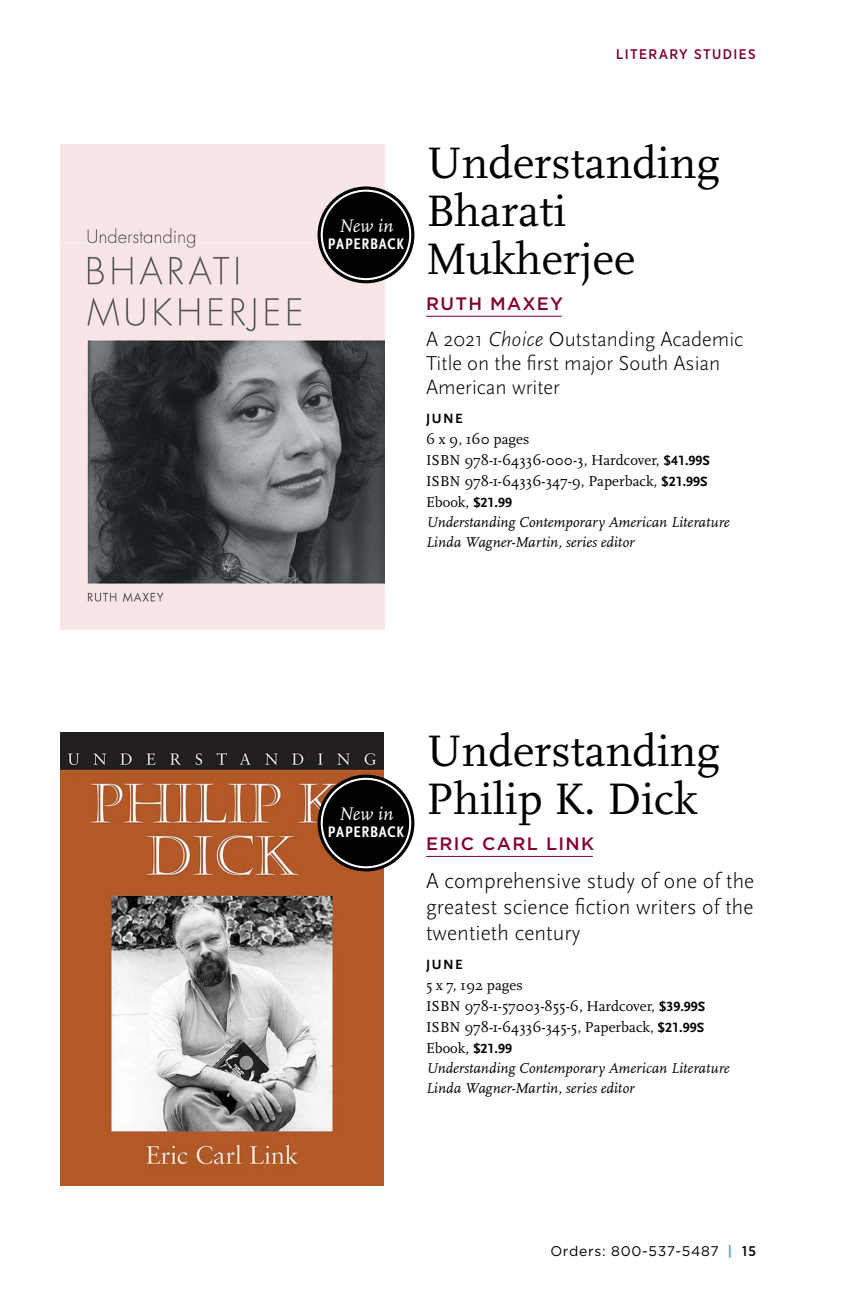
<style>
.page{position:relative;width:864px;height:1296px;background:#fff}
.page>*{position:absolute;margin:0;border:0;box-sizing:border-box;transform-origin:0 0}
.t1{font:46px/48px "Scala Pro";color:#000}
.t2{font:300 22px/26px "Scala Sans Pro";letter-spacing:.005em;color:#000;text-align:justify}
.t3{font:300 21px/24px "Scala Sans Pro";color:#000}
.t4{font:italic 19px "Scala Pro";color:#fff}
.t5{font:500 18px "Gotham";letter-spacing:.075em;color:#840029}
.t6{font:700 condensed 16px "Scala Sans Pro";letter-spacing:.05em;color:#fff}
.t7{font:15px/20.6px "Scala Pro";color:#000}
.t8{font:14px "Gotham";letter-spacing:.05em;color:#000}
.t9{font:500 14px "Gotham Narrow";letter-spacing:.1em;color:#840029}
.t10{font:700 14px "Scala Sans Pro";letter-spacing:.11em;color:#000}
.s1{font-style:italic}
.s2{font-family:"Scala Sans Figures";font-weight:700;font-size:14px}
.s3{font-family:"Scala Sans Pro";font-weight:700;font-size:14px}
.s4{font-family:"Gotham Narrow";font-weight:900;color:#66b1ba}
.s5{font-family:"Gotham Narrow";font-weight:500}
</style>
<div class="page">
<hr style="left:426px;top:316px;width:136px;height:1px;background:#840029">
<hr style="left:426px;top:856px;width:167px;height:1px;background:#840029">
<img style="left:60px;top:144px;width:324px;height:486px">
<div style="left:318px;top:186px;width:96px;height:97px;background:#000;border-radius:50%"></div>
<div style="left:321px;top:190px;width:90px;height:90px;border:2px solid #fff;border-radius:50%"></div>
<img style="left:60px;top:732px;width:324px;height:453px">
<div style="left:318px;top:775px;width:96px;height:96px;background:#000;border-radius:50%"></div>
<div style="left:321px;top:778px;width:90px;height:90px;border:2px solid #fff;border-radius:50%"></div>
<p class="t9" style="left:616px;top:45px;width:141px">LITERARY STUDIES</p>
<p class="t4" style="left:339px;top:215px;width:56px">New in</p>
<p class="t6" style="left:328px;top:234px;width:78px">PAPERBACK</p>
<h1 class="t1" style="left:426px;top:139px;width:295px">Understanding<br>Bharati<br>Mukherjee</h1>
<p class="t5" style="left:426px;top:292px;width:139px">RUTH MAXEY</p>
<h3 class="t3" style="left:426px;top:327px;width:319px">A 2021 <span class="s1">Choice</span> Outstanding Academic<br>Title on the first major South Asian<br>American writer</h3>
<p class="t10" style="left:426px;top:410px;width:38px">JUNE</p>
<p class="t7" style="left:426px;top:429px;width:305px">6 x 9, 160 pages<br>ISBN 978-1-64336-000-3, Hardcover, <span class="s2">$41.99</span><span class="s3">S </span>ISBN 978-1-64336-347-9, Paperback, <span class="s2">$21.99</span><span class="s3">S </span>Ebook, <span class="s2">$21.99<br></span><span class="s1">Understanding Contemporary American Literature Linda Wagner-Martin, series editor</span></p>
<p class="t4" style="left:339px;top:803px;width:56px">New in</p>
<p class="t6" style="left:328px;top:822px;width:78px">PAPERBACK</p>
<h1 class="t1" style="left:426px;top:727px;width:295px">Understanding<br>Philip K. Dick</h1>
<p class="t5" style="left:426px;top:832px;width:170px">ERIC CARL LINK</p>
<h2 class="t2" style="left:426px;top:868px;width:330px">A comprehensive study of one of the greatest science fiction writers of the twentieth century</h2>
<p class="t10" style="left:426px;top:956px;width:38px">JUNE</p>
<p class="t7" style="left:426px;top:975px;width:305px">5 x 7, 192 pages<br>ISBN 978-1-57003-855-6, Hardcover, <span class="s2">$39.99</span><span class="s3">S </span>ISBN 978-1-64336-345-5, Paperback, <span class="s2">$21.99</span><span class="s3">S </span>Ebook, <span class="s2">$21.99<br></span><span class="s1">Understanding Contemporary American Literature Linda Wagner-Martin, series editor</span></p>
<p class="t8" style="left:550px;top:1242px;width:207px">Orders: 800-537-5487 <span class="s4">|</span> <span class="s5">15</span></p>
</div>
